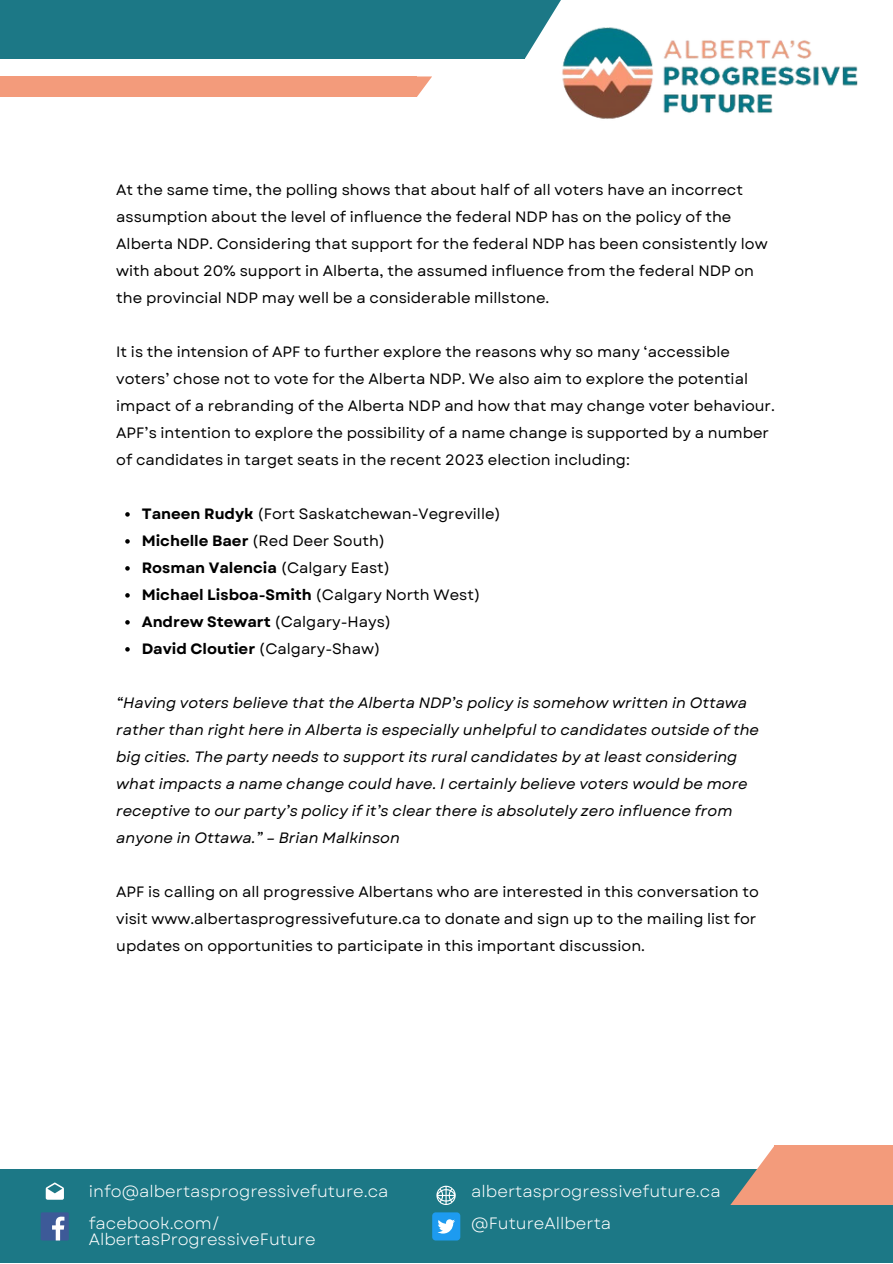
<style>
.page{position:relative;width:893px;height:1264px;background:#fff}
.page>*{position:absolute;margin:0;border:0;box-sizing:border-box;transform-origin:0 0}
.t1{font:16.5px "Garet";color:#fff}
.t2{font:15px/27px "Garet";color:#000}
.t3{font:italic 15px/27px "Garet";color:#000}
.t4{font:700 15px "Garet";color:#000}
.s1{font-weight:700}
.s2{font-weight:400}
</style>
<div class="page">
<div style="left:0;top:1168px;width:892px;height:94px;background:#1c7886"></div>
<svg style="left:46px;top:1182px;width:18px;height:17px"></svg>
<svg style="left:436px;top:1185px;width:19px;height:19px"></svg>
<svg style="left:125px;top:512px;width:5px;height:4px"></svg>
<svg style="left:125px;top:539px;width:5px;height:4px"></svg>
<svg style="left:125px;top:566px;width:5px;height:4px"></svg>
<svg style="left:125px;top:593px;width:5px;height:4px"></svg>
<svg style="left:125px;top:620px;width:5px;height:4px"></svg>
<svg style="left:125px;top:647px;width:5px;height:4px"></svg>
<div style="left:0;top:0;width:524px;height:58px;background:#1c7886"></div>
<svg style="left:475px;top:0;width:86px;height:59px"></svg>
<div style="left:0;top:76px;width:416px;height:21px;background:#f39b7b"></div>
<svg style="left:416px;top:76px;width:16px;height:21px"></svg>
<div style="left:774px;top:1145px;width:118px;height:59px;background:#f39b7b"></div>
<svg style="left:730px;top:1146px;width:44px;height:58px"></svg>
<img style="left:531px;top:2px;width:327px;height:117px">
<div style="left:41px;top:1212px;width:28px;height:28px;background:#3d5a98;border-radius:2px"></div>
<svg style="left:52px;top:1216px;width:12px;height:24px"></svg>
<div style="left:432px;top:1212px;width:28px;height:28px;background:#1d9bf0;border-radius:4px"></div>
<svg style="left:437px;top:1219px;width:18px;height:14px"></svg>
<p class="t2" style="left:116px;top:176px;width:653px">At the same time, the polling shows that about half of all voters have an incorrect assumption about the level of influence the federal NDP has on the policy of the Alberta NDP. Considering that support for the federal NDP has been consistently low with about 20% support in Alberta, the assumed influence from the federal NDP on the provincial NDP may well be a considerable millstone.</p>
<p class="t2" style="left:116px;top:338px;width:660px">It is the intension of APF to further explore the reasons why so many ‘accessible voters’ chose not to vote for the Alberta NDP. We also aim to explore the potential impact of a rebranding of the Alberta NDP and how that may change voter behaviour.</p>
<p class="t2" style="left:116px;top:419px;width:654px">APF’s intention to explore the possibility of a name change is supported by a number of candidates in target seats in the recent 2023 election including:</p>
<p class="t2" style="left:142px;top:500px;width:360px"><span class="s1">Taneen Rudyk</span> (Fort Saskatchewan-Vegreville)</p>
<p class="t2" style="left:142px;top:527px;width:245px"><span class="s1">Michelle Baer</span> (Red Deer South)</p>
<p class="t4" style="left:142px;top:557px;width:250px">Rosman Valencia <span class="s2">(Calgary East)</span></p>
<p class="t4" style="left:142px;top:584px;width:340px">Michael Lisboa-Smith <span class="s2">(Calgary North West)</span></p>
<p class="t2" style="left:142px;top:608px;width:251px"><span class="s1">Andrew Stewart</span> (Calgary-Hays)</p>
<p class="t2" style="left:142px;top:635px;width:240px"><span class="s1">David Cloutier</span> (Calgary-Shaw)</p>
<p class="t3" style="left:116px;top:689px;width:644px">“Having voters believe that the Alberta NDP’s policy is somehow written in Ottawa rather than right here in Alberta is especially unhelpful to candidates outside of the big cities. The party needs to support its rural candidates by at least considering what impacts a name change could have. I certainly believe voters would be more receptive to our party’s policy if it’s clear there is absolutely zero influence from anyone in Ottawa.” – Brian Malkinson</p>
<p class="t2" style="left:116px;top:878px;width:644px">APF is calling on all progressive Albertans who are interested in this conversation to visit www.albertasprogressivefuture.ca to donate and sign up to the mailing list for updates on opportunities to participate in this important discussion.</p>
<p class="t1" style="left:89px;top:1179px;width:301px">info@albertasprogressivefuture.ca</p>
<p class="t1" style="left:471px;top:1179px;width:251px">albertasprogressivefuture.ca</p>
<p class="t1" style="left:89px;top:1211px;width:133px">facebook.com/</p>
<p class="t1" style="left:471px;top:1211px;width:141px">@FutureAllberta</p>
<p class="t1" style="left:89px;top:1227px;width:228px">AlbertasProgressiveFuture</p>
</div>
